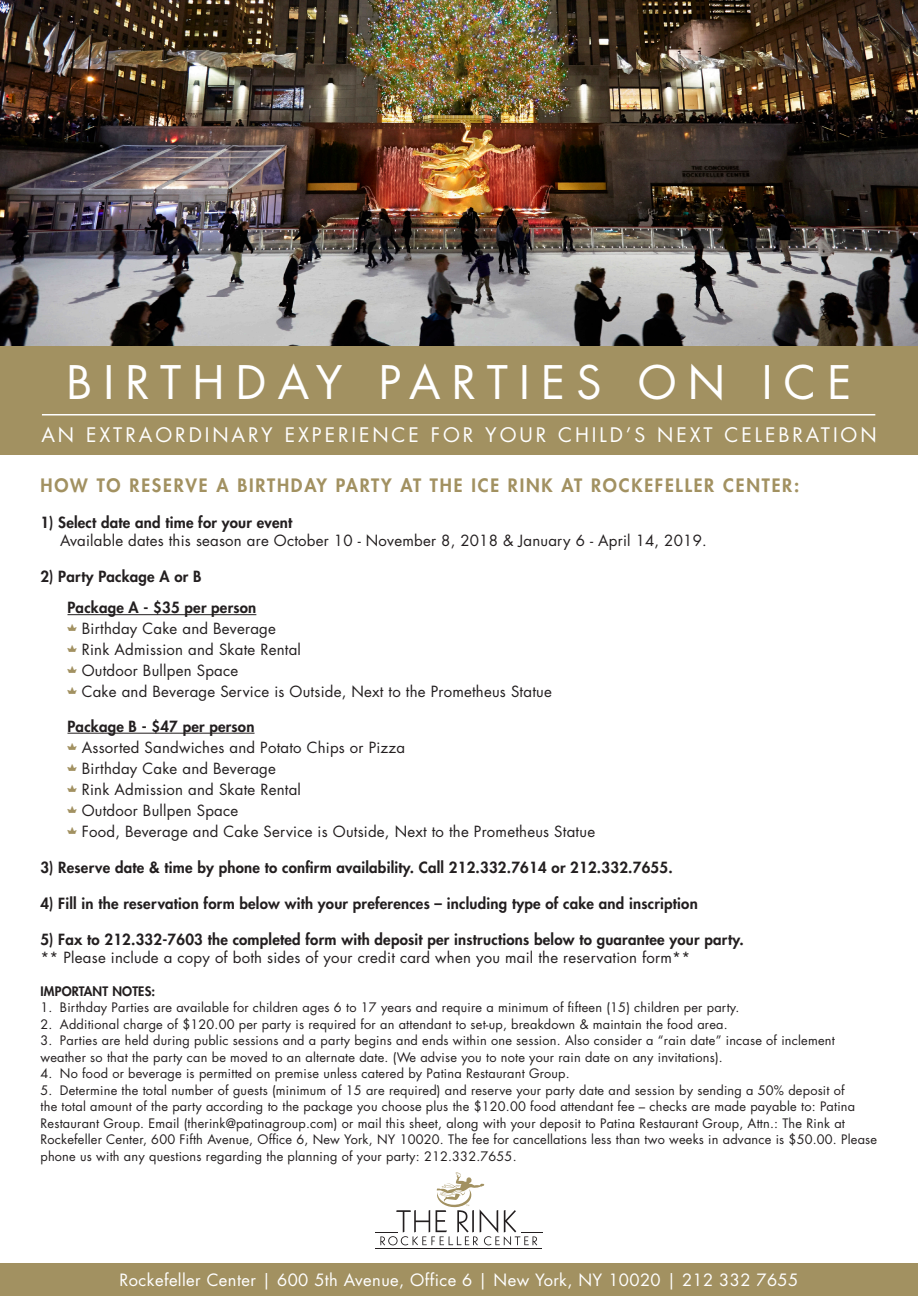
<style>
.page{position:relative;width:918px;height:1296px;background:#fff}
.page>*{position:absolute;margin:0;border:0;box-sizing:border-box;transform-origin:0 0}
.t1{font:45px "Futura Std";letter-spacing:.25em;color:#fff}
.t2{font:19.5px "Futura Std";letter-spacing:.15em;color:#fff}
.t3{font:800 18px "Futura Std";letter-spacing:.1em;color:#a29161}
.t4{font:16.5px "Futura Std";letter-spacing:.025em;color:#fff}
.t5{font:800 15px/18px "Futura Std";letter-spacing:.015em;color:#231f20}
.t6{font:15px "Futura Std";letter-spacing:.015em;color:#231f20}
.t7{font:12.75px/16.5px "Futura Std";letter-spacing:.015em;color:#231f20}
.t8{font:800 12.75px "Futura Std";letter-spacing:.015em;color:#231f20}
.s1{font-weight:400}
</style>
<div class="page">
<img style="left:0;top:0;width:918px;height:346px">
<div style="left:0;top:346px;width:918px;height:108px;background:#a29161"></div>
<div style="left:0;top:1264px;width:918px;height:32px;background:#a29161"></div>
<hr style="left:68px;top:614px;width:188px;height:1px;background:#231f20">
<hr style="left:68px;top:733px;width:187px;height:1px;background:#231f20">
<hr style="left:42px;top:414px;width:833px;height:1px;background:#fff">
<hr style="left:376px;top:1248px;width:166px;height:1px;background:#231f20">
<svg style="left:376px;top:1172px;width:166px;height:73px"></svg>
<p class="t1" style="left:67px;top:354px;width:786px">BIRTHDAY PARTIES ON ICE</p>
<p class="t2" style="left:41px;top:423px;width:837px">AN EXTRAORDINARY EXPERIENCE FOR YOUR CHILD’S NEXT CELEBRATION</p>
<p class="t3" style="left:40px;top:474px;width:760px">HOW TO RESERVE A BIRTHDAY PARTY AT THE ICE RINK AT ROCKEFELLER CENTER:</p>
<p class="t5" style="left:40px;top:513px;width:253px">1) Select date and time for your event</p>
<p class="t6" style="left:60px;top:531px;width:648px">Available dates this season are October 10 - November 8, 2018 &amp; January 6 - April 14, 2019.</p>
<p class="t5" style="left:40px;top:567px;width:162px">2) Party Package A or B</p>
<p class="t5" style="left:68px;top:599px;width:190px">Package A - $35 per person</p>
<p class="t6" style="left:68px;top:619px;width:210px"><sup>Q</sup> Birthday Cake and Beverage</p>
<p class="t6" style="left:68px;top:640px;width:235px"><sup>Q</sup> Rink Admission and Skate Rental</p>
<p class="t6" style="left:68px;top:661px;width:172px"><sup>Q</sup> Outdoor Bullpen Space</p>
<p class="t6" style="left:68px;top:682px;width:486px"><sup>Q</sup> Cake and Beverage Service is Outside, Next to the Prometheus Statue</p>
<p class="t5" style="left:68px;top:717px;width:189px">Package B - $47 per person</p>
<p class="t6" style="left:68px;top:738px;width:339px"><sup>Q</sup> Assorted Sandwiches and Potato Chips or Pizza</p>
<p class="t6" style="left:68px;top:759px;width:210px"><sup>Q</sup> Birthday Cake and Beverage</p>
<p class="t6" style="left:68px;top:780px;width:235px"><sup>Q</sup> Rink Admission and Skate Rental</p>
<p class="t6" style="left:68px;top:801px;width:172px"><sup>Q</sup> Outdoor Bullpen Space</p>
<p class="t6" style="left:68px;top:822px;width:529px"><sup>Q</sup> Food, Beverage and Cake Service is Outside, Next to the Prometheus Statue</p>
<p class="t5" style="left:40px;top:858px;width:634px">3) Reserve date &amp; time by phone to confirm availability. Call 212.332.7614 or 212.332.7655.</p>
<p class="t5" style="left:40px;top:894px;width:659px">4) Fill in the reservation form below with your preferences – including type of cake and inscription</p>
<p class="t5" style="left:40px;top:930px;width:705px">5) Fax to 212.332-7603 the completed form with deposit per instructions below to guarantee your party. <span class="s1">** Please include a copy of both sides of your credit card when you mail the reservation form**</span></p>
<p class="t8" style="left:40px;top:983px;width:116px">IMPORTANT NOTES:</p>
<p class="t7" style="left:40px;top:1000px;width:700px">1. Birthday Parties are available for children ages 6 to 17 years and require a minimum of fifteen (15) children per party.</p>
<p class="t7" style="left:40px;top:1016px;width:689px">2. Additional charge of $120.00 per party is required for an attendant to set-up, breakdown &amp; maintain the food area.</p>
<p class="t7" style="left:40px;top:1033px;width:796px">3. Parties are held during public sessions and a party begins and ends within one session. Also consider a “rain date” incase of inclement weather so that the party can be moved to an alternate date. (We advise you to note your rain date on any invitations).</p>
<p class="t7" style="left:40px;top:1066px;width:531px">4. No food or beverage is permitted on premise unless catered by Patina Restaurant Group.</p>
<p class="t7" style="left:40px;top:1082px;width:838px">5. Determine the total number of guests (minimum of 15 are required) and reserve your party date and session by sending a 50% deposit of<br>the total amount of the party according to the package you choose plus the $120.00 food attendant fee – checks are made payable to: Patina Restaurant Group. Email (therink@patinagroup.com) or mail this sheet, along with your deposit to Patina Restaurant Group, Attn.: The Rink at Rockefeller Center, 600 Fifth Avenue, Office 6, New York, NY 10020. The fee for cancellations less than two weeks in advance is $50.00. Please phone us with any questions regarding the planning of your party: 212.332.7655.</p>
<p class="t4" style="left:120px;top:1269px;width:680px">Rockefeller Center | 600 5th Avenue, Office 6 | New York, NY 10020 | 212 332 7655</p>
</div>
